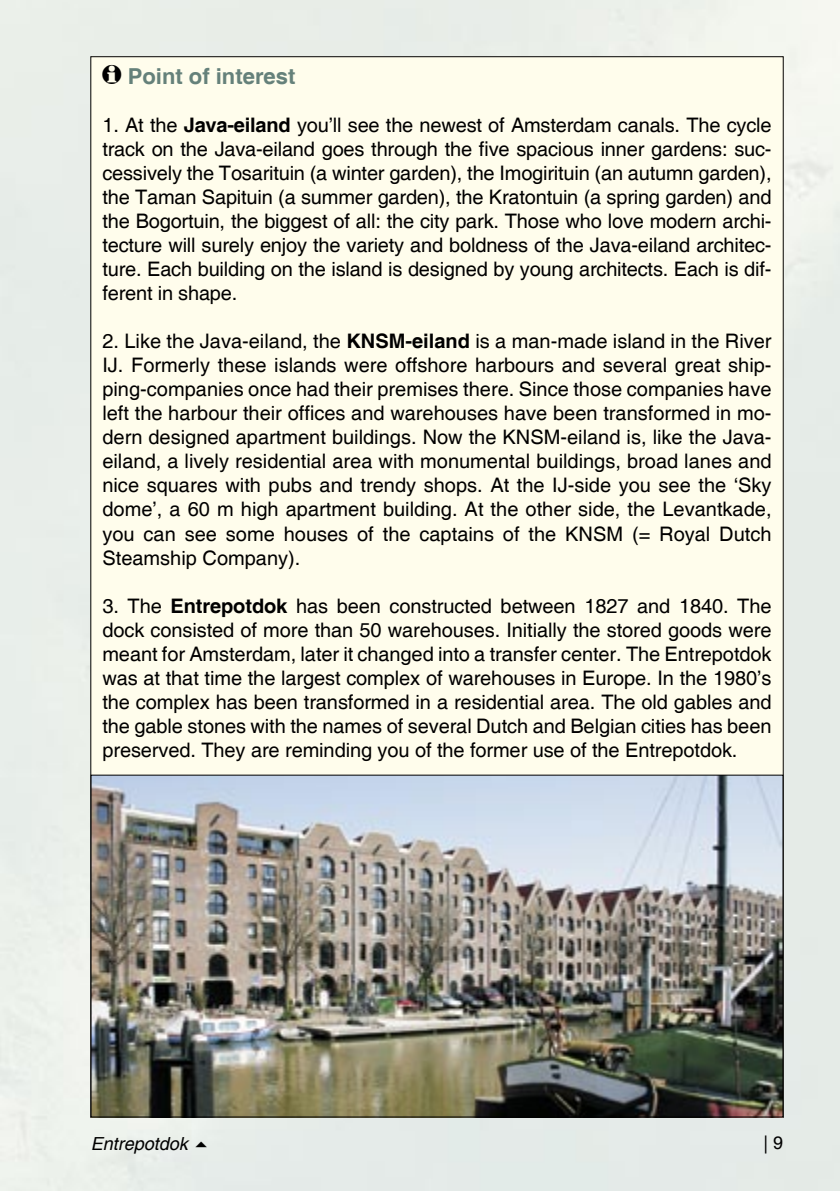
<style>
.page{position:relative;width:840px;height:1191px;background:#fff}
.page>*{position:absolute;margin:0;border:0;box-sizing:border-box;transform-origin:0 0}
.inleidend_stukje{font:700 22px "Helvetica";color:#65817a}
.inleidend_stukje-2{font:20px/24px "Helvetica";letter-spacing:-.005em;color:#000;text-align:justify}
.fotobijschrift{font:italic 18px "Helvetica";color:#000}
.t1{font:18px "Helvetica";color:#000}
.s1{font-family:"Recreatief";font-weight:400;font-size:20px;color:#000}
.s2{font-weight:700}
</style>
<div class="page">
<img style="left:0;top:0;width:839px;height:1191px">
<div style="left:91px;top:57px;width:691px;height:1060px;background:#fffdec"></div>
<img style="left:93px;top:777px;width:687px;height:338px">
<svg style="left:196px;top:1141px;width:11px;height:6px"></svg>
<p class="inleidend_stukje" style="left:102px;top:63px;width:194px"><span class="s1">i</span> Point of interest</p>
<p class="inleidend_stukje-2" style="left:102px;top:114px;width:670px">1. At the <span class="s2">Java-eiland</span> you’ll see the newest of Amsterdam canals. The cycle track on the Java-eiland goes through the five spacious inner gardens: suc&shy;cessively the Tosarituin (a winter garden), the Imogirituin (an autumn garden), the Taman Sapituin (a summer garden), the Kratontuin (a spring garden) and the Bogortuin, the biggest of all: the city park. Those who love modern archi&shy;tecture will surely enjoy the variety and boldness of the Java-eiland architec&shy;ture. Each building on the island is designed by young architects. Each is dif&shy;ferent in shape.</p>
<p class="inleidend_stukje-2" style="left:102px;top:330px;width:670px">2. Like the Java-eiland, the <span class="s2">KNSM-eiland</span> is a man-made island in the River IJ. Formerly these islands were offshore harbours and several great ship&shy;ping-companies once had their premises there. Since those companies have left the harbour their offices and warehouses have been transformed in mo&shy;dern designed apartment buildings. Now the KNSM-eiland is, like the Java&shy;eiland, a lively residential area with monumental buildings, broad lanes and nice squares with pubs and trendy shops. At the IJ-side you see the ‘Sky dome’, a 60 m high apartment building. At the other side, the Levantkade, you can see some houses of the captains of the KNSM (= Royal Dutch Steamship Company).</p>
<p class="inleidend_stukje-2" style="left:102px;top:594px;width:670px">3. The <span class="s2">Entrepotdok</span> has been constructed between 1827 and 1840. The dock consisted of more than 50 warehouses. Initially the stored goods were meant for Amsterdam, later it changed into a transfer center. The Entrepotdok was at that time the largest complex of warehouses in Europe. In the 1980’s the complex has been transformed in a residential area. The old gables and the gable stones with the names of several Dutch and Belgian cities has been preserved. They are reminding you of the former use of the Entrepotdok.</p>
<p class="fotobijschrift" style="left:91px;top:1133px;width:99px">Entrepotdok</p>
<p class="t1" style="left:763px;top:1131px;width:21px">| 9</p>
</div>
